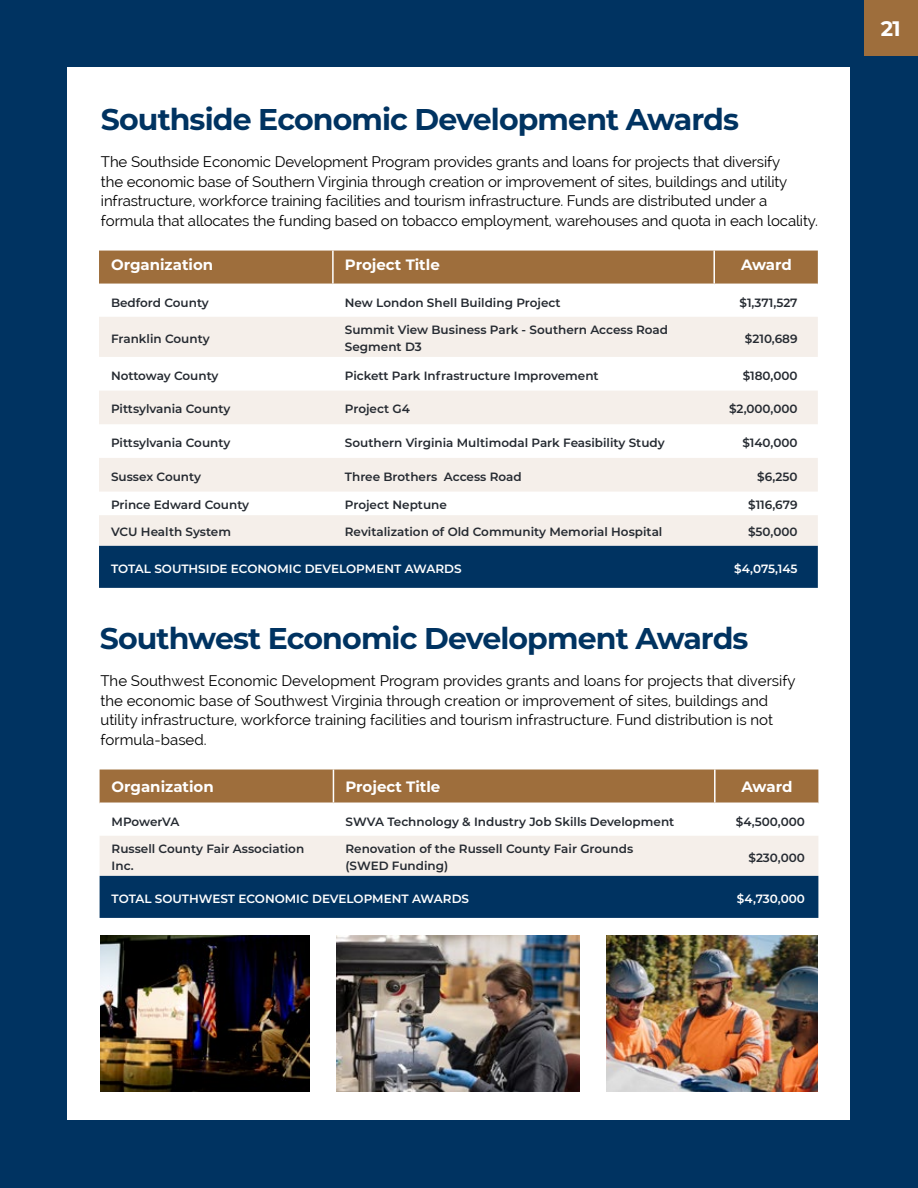
<style>
.page{position:relative;width:918px;height:1188px;background:#003361}
.page>*{position:absolute;margin:0;border:0;box-sizing:border-box;transform-origin:0 0}
.Awards_headings{font:700 30px "Montserrat";letter-spacing:-.03em;color:#003361}
.Page_Numbers{font:700 21px "Montserrat";color:#fff}
.Paragraph_Black{font:15px/19.5px "Raleway";letter-spacing:-.01em;color:#000}
.Table_Header{font:700 15px "Montserrat";color:#fff}
.Content___Left{font:600 12px/16.5px "Montserrat";color:#252a31}
.Content___Left-2{font:600 12px "Montserrat";color:#fff}
</style>
<div class="page">
<div style="left:68px;top:68px;width:782px;height:1052px;background:#fff"></div>
<div style="left:864px;top:0;width:54px;height:55px;background:#9e6e3c"></div>
<div style="left:99px;top:251px;width:719px;height:33px;background:#9e6e3c"></div>
<svg style="left:99px;top:317px;width:719px;height:229px;fill:#f5efea"></svg>
<div style="left:99px;top:546px;width:719px;height:42px;background:#003361"></div>
<hr style="left:332px;top:251px;width:2px;height:33px;background:#fff">
<hr style="left:713px;top:251px;width:2px;height:33px;background:#fff">
<div style="left:100px;top:770px;width:718px;height:33px;background:#9e6e3c"></div>
<svg style="left:100px;top:836px;width:718px;height:82px;background:#778ea3"></svg>
<hr style="left:333px;top:770px;width:1px;height:33px;background:#fff">
<hr style="left:714px;top:770px;width:2px;height:33px;background:#fff">
<img style="left:336px;top:935px;width:243px;height:157px">
<img style="left:606px;top:935px;width:212px;height:157px">
<img style="left:100px;top:935px;width:209px;height:157px">
<p class="Awards_headings" style="left:101px;top:98px;width:640px">Southside Economic Development Awards</p>
<p class="Paragraph_Black" style="left:101px;top:152px;width:719px">The Southside Economic Development Program provides grants and loans for projects that diversify<br>the economic base of Southern Virginia through creation or improvement of sites, buildings and utility infrastructure, workforce training facilities and tourism infrastructure. Funds are distributed under a formula that allocates the funding based on tobacco employment, warehouses and quota in each locality.</p>
<p class="Table_Header" style="left:111px;top:254px;width:104px">Organization</p>
<p class="Table_Header" style="left:345px;top:254px;width:96px">Project Title</p>
<p class="Table_Header" style="left:741px;top:254px;width:52px">Award</p>
<p class="Content___Left" style="left:111px;top:294px;width:99px">Bedford County</p>
<p class="Content___Left" style="left:345px;top:294px;width:217px">New London Shell Building Project</p>
<p class="Content___Left" style="left:740px;top:294px;width:60px">$1,371,527</p>
<p class="Content___Left" style="left:111px;top:330px;width:100px">Franklin County</p>
<p class="Content___Left" style="left:345px;top:321px;width:325px">Summit View Business Park - Southern Access Road<br>Segment D3</p>
<p class="Content___Left" style="left:745px;top:330px;width:54px">$210,689</p>
<p class="Content___Left" style="left:111px;top:367px;width:109px">Nottoway County</p>
<p class="Content___Left" style="left:345px;top:367px;width:255px">Pickett Park Infrastructure Improvement</p>
<p class="Content___Left" style="left:743px;top:367px;width:56px">$180,000</p>
<p class="Content___Left" style="left:111px;top:400px;width:121px">Pittsylvania County</p>
<p class="Content___Left" style="left:345px;top:400px;width:67px">Project G4</p>
<p class="Content___Left" style="left:729px;top:400px;width:70px">$2,000,000</p>
<p class="Content___Left" style="left:111px;top:434px;width:121px">Pittsylvania County</p>
<p class="Content___Left" style="left:345px;top:434px;width:321px">Southern Virginia Multimodal Park Feasibility Study</p>
<p class="Content___Left" style="left:743px;top:434px;width:57px">$140,000</p>
<p class="Content___Left" style="left:111px;top:468px;width:92px">Sussex County</p>
<p class="Content___Left" style="left:345px;top:468px;width:178px">Three Brothers Access Road</p>
<p class="Content___Left" style="left:757px;top:468px;width:42px">$6,250</p>
<p class="Content___Left" style="left:111px;top:496px;width:140px">Prince Edward County</p>
<p class="Content___Left" style="left:345px;top:496px;width:104px">Project Neptune</p>
<p class="Content___Left" style="left:748px;top:496px;width:51px">$116,679</p>
<p class="Content___Left" style="left:111px;top:523px;width:122px">VCU Health System</p>
<p class="Content___Left" style="left:345px;top:523px;width:319px">Revitalization of Old Community Memorial Hospital</p>
<p class="Content___Left" style="left:748px;top:523px;width:51px">$50,000</p>
<p class="Content___Left-2" style="left:111px;top:560px;width:352px">TOTAL SOUTHSIDE ECONOMIC DEVELOPMENT AWARDS</p>
<p class="Content___Left-2" style="left:734px;top:560px;width:65px">$4,075,145</p>
<p class="Awards_headings" style="left:100px;top:617px;width:650px">Southwest Economic Development Awards</p>
<p class="Paragraph_Black" style="left:100px;top:671px;width:697px">The Southwest Economic Development Program provides grants and loans for projects that diversify the economic base of Southwest Virginia through creation or improvement of sites, buildings and utility infrastructure, workforce training facilities and tourism infrastructure. Fund distribution is not formula-based.</p>
<p class="Table_Header" style="left:112px;top:776px;width:104px">Organization</p>
<p class="Table_Header" style="left:345px;top:776px;width:96px">Project Title</p>
<p class="Table_Header" style="left:742px;top:776px;width:52px">Award</p>
<p class="Content___Left" style="left:112px;top:813px;width:69px">MPowerVA</p>
<p class="Content___Left" style="left:345px;top:813px;width:330px">SWVA Technology &amp; Industry Job Skills Development</p>
<p class="Content___Left" style="left:736px;top:813px;width:71px">$4,500,000</p>
<p class="Content___Left" style="left:112px;top:840px;width:194px">Russell County Fair Association<br>Inc.</p>
<p class="Content___Left" style="left:345px;top:840px;width:289px">Renovation of the Russell County Fair Grounds (SWED Funding)</p>
<p class="Content___Left" style="left:748px;top:849px;width:58px">$230,000</p>
<p class="Content___Left-2" style="left:112px;top:890px;width:359px">TOTAL SOUTHWEST ECONOMIC DEVELOPMENT AWARDS</p>
<p class="Content___Left-2" style="left:737px;top:890px;width:69px">$4,730,000</p>
<p class="Page_Numbers" style="left:881px;top:14px;width:21px">21</p>
</div>
